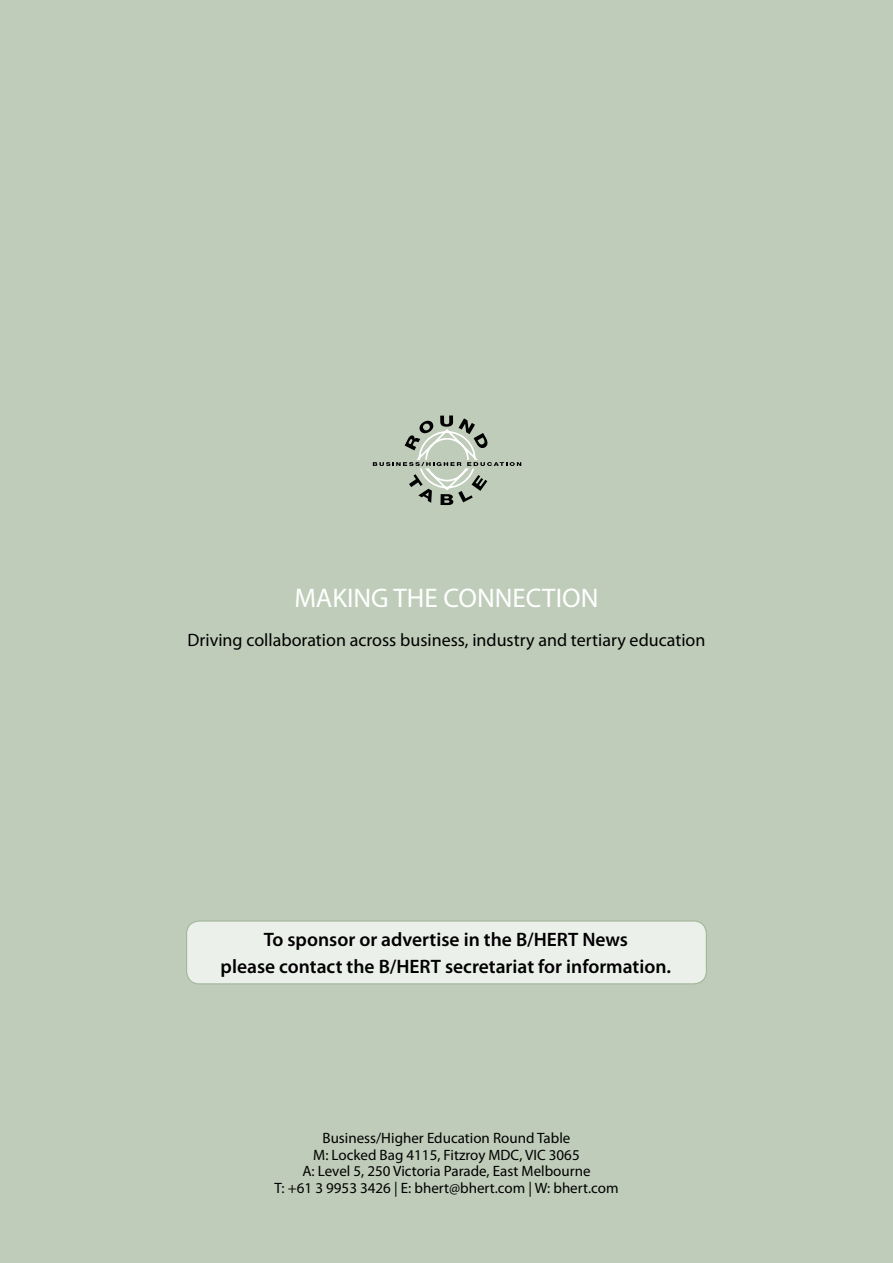
<style>
.page{position:relative;width:893px;height:1263px;background:#beccb9}
.page>*{position:absolute;margin:0;border:0;box-sizing:border-box;transform-origin:0 0}
.t1{font:27px "Myriad Pro";color:#fff}
.t2{font:600 19.5px/27px "Myriad Pro";color:#000;text-align:center}
.t3{font:18px "Myriad Pro";color:#000}
.t4{font:15px/16.5px "Myriad Pro";color:#000;text-align:center}
</style>
<div class="page">
<div style="left:187px;top:921px;width:519px;height:63px;background:#ecf0eb;border-radius:13px"></div>
<div style="left:186px;top:920px;width:521px;height:64px;border:1px solid #a2b69a;border-radius:13px"></div>
<svg style="left:373px;top:415px;width:148px;height:90px"></svg>
<h1 class="t1" style="left:294px;top:581px;width:306px">MAKING THE CONNECTION</h1>
<p class="t3" style="left:188px;top:628px;width:519px">Driving collaboration across business, industry and tertiary education</p>
<h2 class="t2" style="left:221px;top:926px;width:452px">To sponsor or advertise in the B/HERT News<br>please contact the B/HERT secretariat for information.</h2>
<p class="t4" style="left:274px;top:1130px;width:345px">Business/Higher Education Round Table<br>M: Locked Bag 4115, Fitzroy MDC, VIC 3065<br>A: Level 5, 250 Victoria Parade, East Melbourne<br>T: +61 3 9953 3426 | E: bhert@bhert.com | W: bhert.com</p>
</div>
